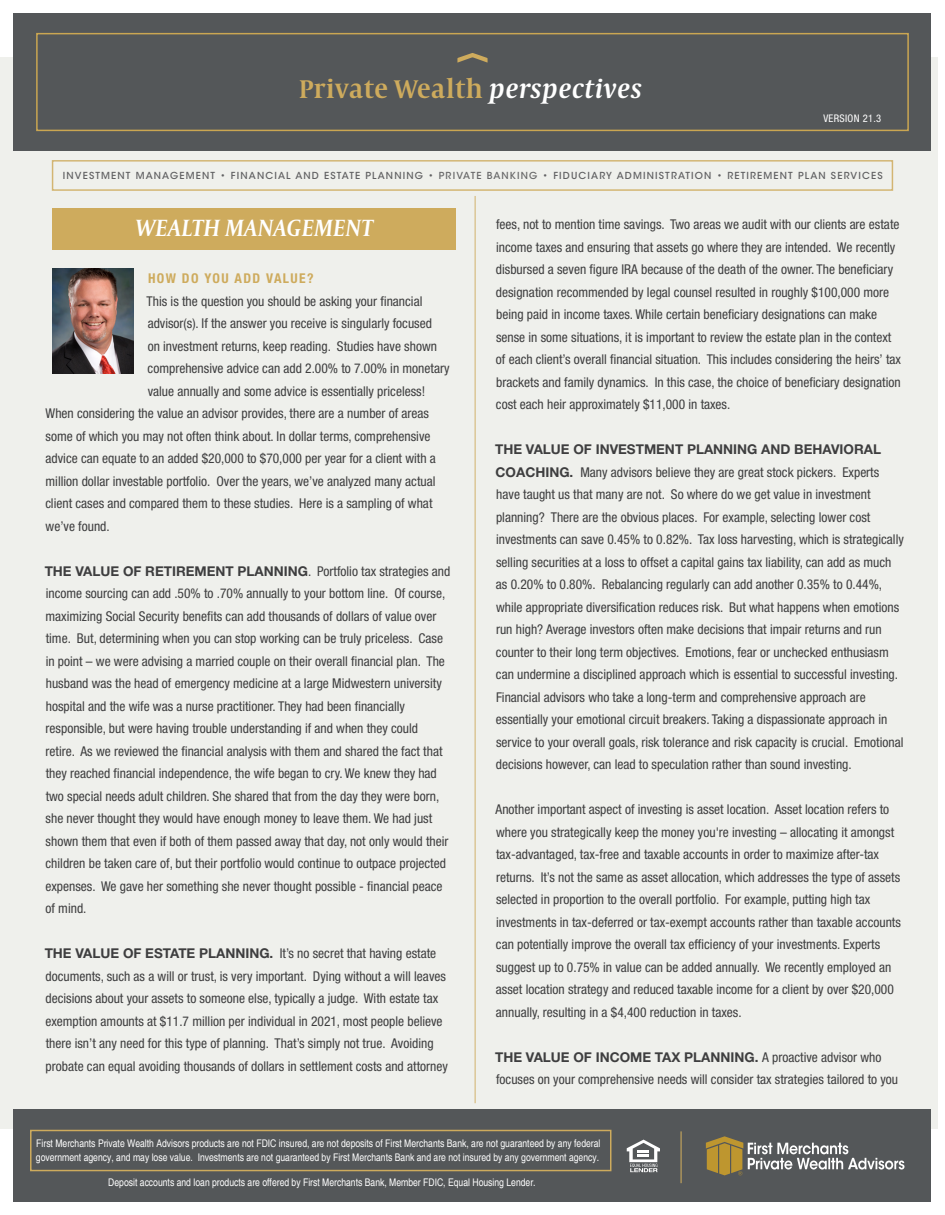
<style>
.page{position:relative;width:945px;height:1215px;background:#fff}
.page>*{position:absolute;margin:0;border:0;box-sizing:border-box;transform-origin:0 0}
.t1{font:26.25px "Capitolium Head 2 Sb";letter-spacing:.02em;color:#ceab5d}
.t2{font:italic 700 24.75px "Capitolium 2";letter-spacing:.02em;color:#fff;scale:.91 1}
.t3{font:condensed 13.5px/22.5px "Helvetica Neue LT Std";color:#3e3e3f}
.t4{font:700 condensed 13.5px "Helvetica Neue LT Std";letter-spacing:.1em;color:#ceab5d}
.t5{font:condensed 10.5px/13.5px "Helvetica";color:#fff}
.t6{font:condensed 10.5px "Helvetica Neue LT Std";letter-spacing:.03em;color:#fff}
.t7{font:500 9.6px "ITC Avant Garde Std";letter-spacing:.12em;color:#616163}
.s1{font-style:italic;color:#fff}
.s2{color:#686869}
.s3{font-weight:700;font-stretch:normal}
</style>
<div class="page">
<div style="left:0;top:58px;width:938px;height:1071px;background:#eff0ec"></div>
<div style="left:14px;top:14px;width:918px;height:137px;background:#545759"></div>
<div style="left:36px;top:33px;width:873px;height:98px;border:2px solid #caa652"></div>
<svg style="left:457px;top:53px;width:31px;height:10px"></svg>
<div style="left:14px;top:1109px;width:918px;height:93px;background:#545759"></div>
<svg style="left:706px;top:1136px;width:199px;height:39px"></svg>
<hr style="left:680px;top:1131px;width:2px;height:52px;background:#ceab5d">
<svg style="left:627px;top:1140px;width:33px;height:32px"></svg>
<div style="left:30px;top:1130px;width:581px;height:41px;border:2px solid #ceab5d"></div>
<hr style="left:474px;top:196px;width:2px;height:907px;background:#ceab5d">
<div style="left:52px;top:160px;width:841px;height:31px;border:2px solid #ceab5d"></div>
<div style="left:52px;top:208px;width:404px;height:42px;background:#ceab5d"></div>
<img style="left:52px;top:268px;width:81px;height:105px">
<h1 class="t1" style="left:299px;top:68px;width:344px">Private Wealth <span class="s1">perspectives</span></h1>
<p class="t6" style="left:824px;top:112px;width:59px">VERSION 21.3</p>
<p class="t7" style="left:63px;top:170px;width:821px">INVESTMENT MANAGEMENT • FINANCIAL AND ESTATE PLANNING • <span class="s2">PRIVATE BANKING</span> • FIDUCIARY ADMINISTRATION • RETIREMENT PLAN SERVICES</p>
<p class="t2" style="left:136px;top:212px;width:262px">WEALTH MANAGEMENT</p>
<p class="t3" style="left:496px;top:213px;width:407px">fees, not to mention time savings. Two areas we audit with our clients are estate income taxes and ensuring that assets go where they are intended. We recently disbursed a seven figure IRA because of the death of the owner. The beneficiary designation recommended by legal counsel resulted in roughly $100,000 more being paid in income taxes. While certain beneficiary designations can make sense in some situations, it is important to review the estate plan in the context of each client’s overall financial situation. This includes considering the heirs’ tax brackets and family dynamics. In this case, the choice of beneficiary designation cost each heir approximately $11,000 in taxes.</p>
<p class="t3" style="left:495px;top:438px;width:410px"><span class="s3">THE VALUE OF INVESTMENT PLANNING AND BEHAVIORAL COACHING.</span> Many advisors believe they are great stock pickers. Experts have taught us that many are not. So where do we get value in investment planning? There are the obvious places. For example, selecting lower cost investments can save 0.45% to 0.82%. Tax loss harvesting, which is strategically selling securities at a loss to offset a capital gains tax liability, can add as much as 0.20% to 0.80%. Rebalancing regularly can add another 0.35% to 0.44%, while appropriate diversification reduces risk. But what happens when emotions run high? Average investors often make decisions that impair returns and run counter to their long term objectives. Emotions, fear or unchecked enthusiasm can undermine a disciplined approach which is essential to successful investing.<br>Financial advisors who take a long-term and comprehensive approach are essentially your emotional circuit breakers. Taking a dispassionate approach in service to your overall goals, risk tolerance and risk capacity is crucial. Emotional decisions however, can lead to speculation rather than sound investing.</p>
<p class="t3" style="left:496px;top:798px;width:407px">Another important aspect of investing is asset location. Asset location refers to where you strategically keep the money you're investing – allocating it amongst tax-advantaged, tax-free and taxable accounts in order to maximize after-tax returns. It’s not the same as asset allocation, which addresses the type of assets selected in proportion to the overall portfolio. For example, putting high tax investments in tax-deferred or tax-exempt accounts rather than taxable accounts can potentially improve the overall tax efficiency of your investments. Experts suggest up to 0.75% in value can be added annually. We recently employed an asset location strategy and reduced taxable income for a client by over $20,000 annually, resulting in a $4,400 reduction in taxes.</p>
<p class="t3" style="left:495px;top:1046px;width:405px"><span class="s3">THE VALUE OF INCOME TAX PLANNING.</span> A proactive advisor who focuses on your comprehensive needs will consider tax strategies tailored to you</p>
<p class="t4" style="left:148px;top:270px;width:167px">HOW DO YOU ADD VALUE?</p>
<p class="t3" style="left:147px;top:290px;width:277px">This is the question you should be asking your financial</p>
<p class="t3" style="left:148px;top:312px;width:286px">advisor(s). If the answer you receive is singularly focused</p>
<p class="t3" style="left:148px;top:335px;width:291px">on investment returns, keep reading. Studies have shown</p>
<p class="t3" style="left:148px;top:357px;width:304px">comprehensive advice can add 2.00% to 7.00% in monetary</p>
<p class="t3" style="left:148px;top:380px;width:279px">value annually and some advice is essentially priceless!</p>
<p class="t3" style="left:46px;top:402px;width:385px">When considering the value an advisor provides, there are a number of areas</p>
<p class="t3" style="left:46px;top:425px;width:386px">some of which you may not often think about. In dollar terms, comprehensive</p>
<p class="t3" style="left:46px;top:447px;width:392px">advice can equate to an added $20,000 to $70,000 per year for a client with a</p>
<p class="t3" style="left:46px;top:470px;width:392px">million dollar investable portfolio. Over the years, we’ve analyzed many actual</p>
<p class="t3" style="left:46px;top:492px;width:389px">client cases and compared them to these studies. Here is a sampling of what</p>
<p class="t3" style="left:46px;top:515px;width:66px">we’ve found.</p>
<p class="t3" style="left:45px;top:560px;width:407px"><span class="s3">THE VALUE OF RETIREMENT PLANNING</span>. Portfolio tax strategies and income sourcing can add .50% to .70% annually to your bottom line. Of course, maximizing Social Security benefits can add thousands of dollars of value over time. But, determining when you can stop working can be truly priceless. Case in point – we were advising a married couple on their overall financial plan. The husband was the head of emergency medicine at a large Midwestern university hospital and the wife was a nurse practitioner. They had been financially responsible, but were having trouble understanding if and when they could<br>retire. As we reviewed the financial analysis with them and shared the fact that they reached financial independence, the wife began to cry. We knew they had two special needs adult children. She shared that from the day they were born, she never thought they would have enough money to leave them. We had just shown them that even if both of them passed away that day, not only would their children be taken care of, but their portfolio would continue to outpace projected expenses. We gave her something she never thought possible - financial peace of mind.</p>
<p class="t3" style="left:45px;top:942px;width:405px"><span class="s3">THE VALUE OF ESTATE PLANNING.</span> It’s no secret that having estate documents, such as a will or trust, is very important. Dying without a will leaves decisions about your assets to someone else, typically a judge. With estate tax exemption amounts at $11.7 million per individual in 2021, most people believe there isn’t any need for this type of planning. That’s simply not true. Avoiding probate can equal avoiding thousands of dollars in settlement costs and attorney</p>
<p class="t5" style="left:36px;top:1137px;width:566px">First Merchants Private Wealth Advisors products are not FDIC insured, are not deposits of First Merchants Bank, are not guaranteed by any federal government agency, and may lose value. Investments are not guaranteed by First Merchants Bank and are not insured by any government agency.</p>
<p class="t5" style="left:108px;top:1176px;width:429px">Deposit accounts and loan products are offered by First Merchants Bank, Member FDIC, Equal Housing Lender.</p>
</div>
